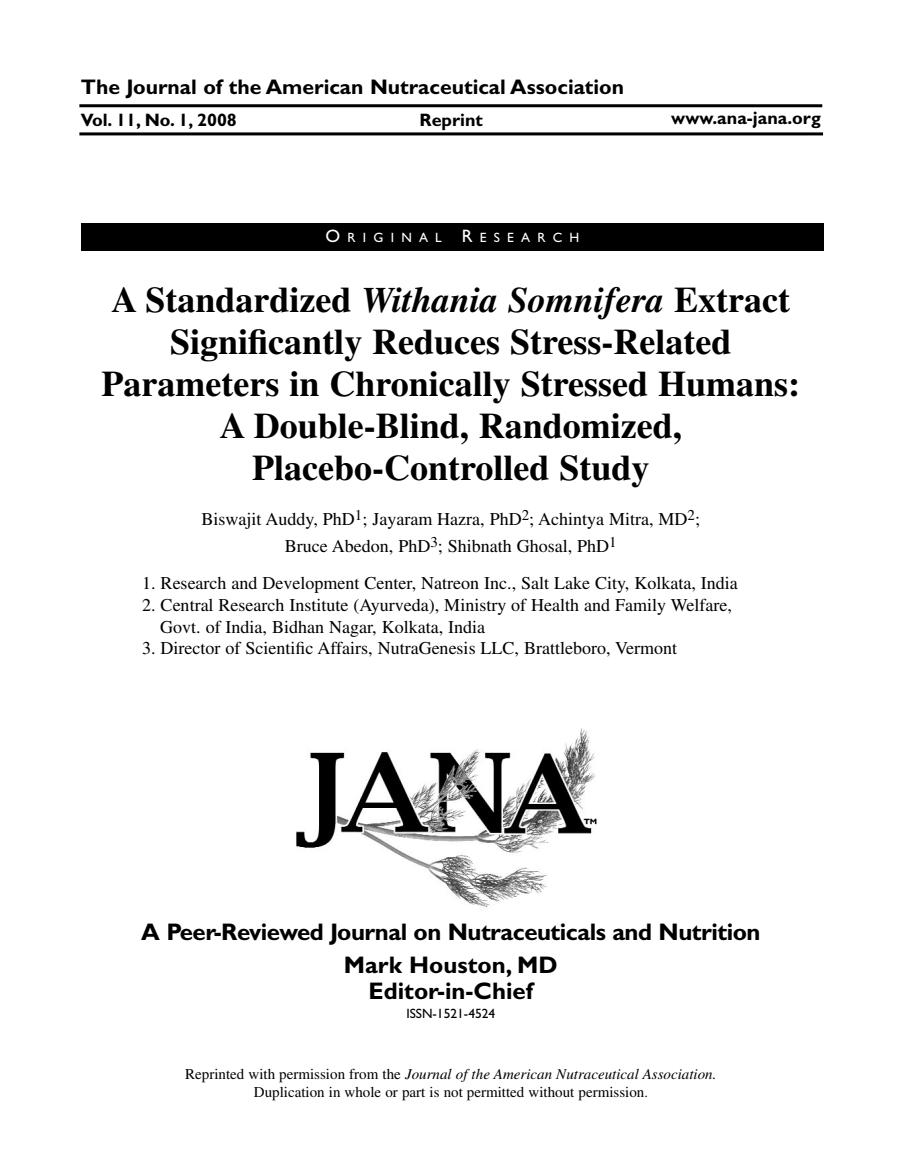
<style>
.page{position:relative;width:905px;height:1175px;background:#fff}
.page>*{position:absolute;margin:0;border:0;box-sizing:border-box;transform-origin:0 0}
.t1{font:700 36px/42px "Times";color:#000;text-align:center}
.t2{font:700 24px/33px "Gill Sans";letter-spacing:-.02em;color:#000;text-align:center}
.t3{font:700 24px "Gill Sans";color:#000}
.t4{font:700 21.15px "Gill Sans";color:#000}
.t5{font:18px/27.6px "Times";color:#000;text-align:center}
.t6{font:700 18px "Gill Sans";color:#000}
.t7{font:15px/18px "Times";color:#000;text-align:center}
.t8{font:13.5px "Gill Sans";letter-spacing:.535em;color:#fff}
.t9{font:13.5px "Gill Sans";color:#000}
.s1{font-size:18px}
.s2{font-style:italic}
.s3{font-size:13.5px}
</style>
<div class="page">
<hr style="left:79px;top:104px;width:743px;height:3px;background:#000">
<hr style="left:79px;top:132px;width:744px;height:3px;background:#000">
<img style="left:296px;top:728px;width:301px;height:179px">
<div style="left:81px;top:223px;width:743px;height:28px;background:#000"></div>
<p class="t4" style="left:81px;top:79px;width:545px">The Journal of the American Nutraceutical Association</p>
<p class="t6" style="left:81px;top:114px;width:157px">Vol. 11, No. 1, 2008</p>
<p class="t6" style="left:419px;top:114px;width:65px">Reprint</p>
<p class="t8" style="left:325px;top:233px;width:255px"><span class="s1">O</span>RIGINAL <span class="s1">R</span>ESEARCH</p>
<p class="t6" style="left:671px;top:112px;width:151px">www.ana-jana.org</p>
<h1 class="t1" style="left:102px;top:282px;width:700px">A Standardized <span class="s2">Withania Somnifera</span> Extract Significantly Reduces Stress-Related Parameters in Chronically Stressed Humans:<br>A Double-Blind, Randomized, Placebo-Controlled Study</h1>
<p class="t5" style="left:201px;top:506px;width:500px">Biswajit Auddy, PhD<sup>1</sup>; Jayaram Hazra, PhD<sup>2</sup>; Achintya Mitra, MD<sup>2</sup>;<br>Bruce Abedon, PhD<sup>3</sup>; Shibnath Ghosal, PhD<sup>1</sup></p>
<p class="t5" style="left:142px;top:571px;width:597px">1. Research and Development Center, Natreon Inc., Salt Lake City, Kolkata, India</p>
<p class="t5" style="left:160px;top:596px;width:573px;line-height:21.6px;text-align:left;text-indent:-18px">2. Central Research Institute (Ayurveda), Ministry of Health and Family Welfare,<br>Govt. of India, Bidhan Nagar, Kolkata, India</p>
<p class="t5" style="left:142px;top:636px;width:536px">3. Director of Scientific Affairs, NutraGenesis LLC, Brattleboro, Vermont</p>
<h2 class="t2" style="left:141px;top:918px;width:620px">A Peer-Reviewed Journal on Nutraceuticals and Nutrition<br>Mark Houston, MD</h2>
<h2 class="t3" style="left:368px;top:983px;width:166px">Editor-in-Chief</h2>
<p class="t9" style="left:406px;top:1008px;width:90px">ISSN-1521-4524</p>
<p class="t7" style="left:185px;top:1066px;width:532px">Reprinted with permission from the <span class="s2">Journal of the American Nutraceutical Association.<br></span>Duplication in whole or part is not permitted without permission<span class="s3">.</span></p>
</div>
